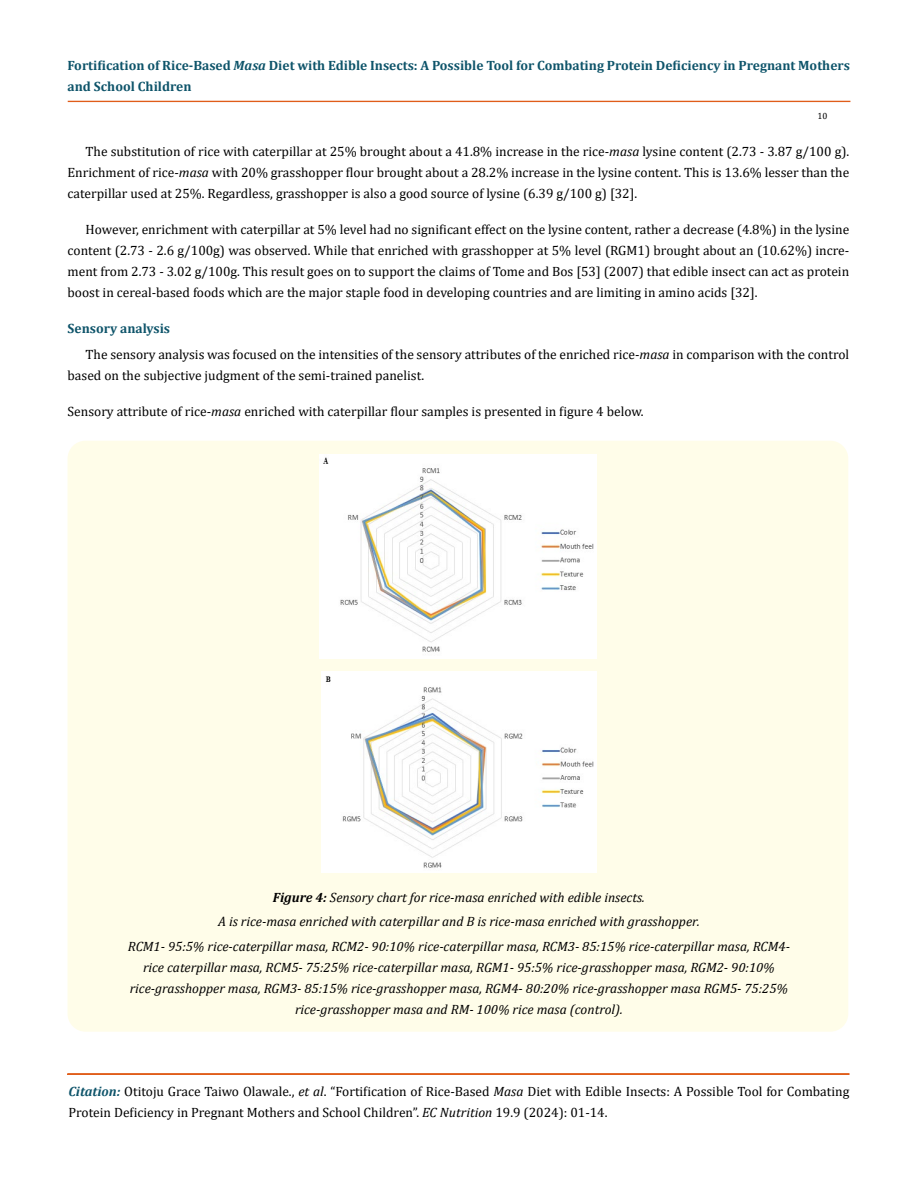
<style>
.page{position:relative;width:917px;height:1188px;background:#fff}
.page>*{position:absolute;margin:0;border:0;box-sizing:border-box;transform-origin:0 0}
.t1{font:13.5px/21px "Cambria";color:#000}
.t2{font:italic 13.5px/21px "Cambria";color:#000;text-align:center}
.t3{font:700 13.5px/21px "Cambria";color:#0e546a}
.t4{font:9px "Cambria";color:#000}
.s1{font-style:italic}
.s2{font-weight:700;color:#0e546a}
.s3{font-weight:700}
.s4{font-weight:700;font-style:italic;color:#0e546a}
</style>
<div class="page">
<div style="left:68px;top:101px;width:782px;height:1px;border:1px solid #e05d1a"></div>
<div style="left:67px;top:1074px;width:782px;height:1px;border:1px solid #e05d1a"></div>
<div style="left:68px;top:441px;width:780px;height:591px;background:#fffde9;border-radius:18px"></div>
<img style="left:319px;top:454px;width:277px;height:204px">
<img style="left:321px;top:672px;width:275px;height:201px">
<p class="t3" style="left:68px;top:54px;width:783px">Fortification of Rice-Based <span class="s1">Masa</span> Diet with Edible Insects: A Possible Tool for Combating Protein Deficiency in Pregnant Mothers and School Children</p>
<p class="t4" style="left:817px;top:110px;width:11px">10</p>
<p class="t1" style="left:68px;top:141px;width:783px;text-align:justify;text-indent:18px">The substitution of rice with caterpillar at 25% brought about a 41.8% increase in the rice-<span class="s1">masa</span> lysine content (2.73 - 3.87 g/100 g).<br>Enrichment of rice-<span class="s1">masa</span> with 20% grasshopper flour brought about a 28.2% increase in the lysine content. This is 13.6% lesser than the caterpillar used at 25%. Regardless, grasshopper is also a good source of lysine (6.39 g/100 g) [32].</p>
<p class="t1" style="left:68px;top:219px;width:783px;text-align:justify;text-indent:18px">However, enrichment with caterpillar at 5% level had no significant effect on the lysine content, rather a decrease (4.8%) in the lysine content (2.73 - 2.6 g/100g) was observed. While that enriched with grasshopper at 5% level (RGM1) brought about an (10.62%) incre&shy;ment from 2.73 - 3.02 g/100g. This result goes on to support the claims of Tome and Bos [53] (2007) that edible insect can act as protein boost in cereal-based foods which are the major staple food in developing countries and are limiting in amino acids [32].</p>
<p class="t1" style="left:86px;top:316px;width:765px;line-height:25.5px;text-indent:-18px"><span class="s2">Sensory analysis<br></span>The sensory analysis was focused on the intensities of the sensory attributes of the enriched rice-<span class="s1">masa</span> in comparison with the control</p>
<p class="t1" style="left:68px;top:365px;width:358px">based on the subjective judgment of the semi-trained panelist.</p>
<p class="t1" style="left:68px;top:401px;width:577px">Sensory attribute of rice-<span class="s1">masa</span> enriched with caterpillar flour samples is presented in figure 4 below.</p>
<p class="t2" style="left:218px;top:884px;width:483px;line-height:24px"><span class="s3">Figure 4:</span> Sensory chart for rice-masa enriched with edible insects.<br>A is rice-masa enriched with caterpillar and B is rice-masa enriched with grasshopper.</p>
<p class="t2" style="left:128px;top:935px;width:663px">RCM1- 95:5% rice-caterpillar masa, RCM2- 90:10% rice-caterpillar masa, RCM3- 85:15% rice-caterpillar masa, RCM4- rice caterpillar masa, RCM5- 75:25% rice-caterpillar masa, RGM1- 95:5% rice-grasshopper masa, RGM2- 90:10% rice-grasshopper masa, RGM3- 85:15% rice-grasshopper masa, RGM4- 80:20% rice-grasshopper masa RGM5- 75:25% rice-grasshopper masa and RM- 100% rice masa (control).</p>
<p class="t1" style="left:68px;top:1081px;width:782px"><span class="s4">Citation:</span> Otitoju Grace Taiwo Olawale., <span class="s1">et al</span>. “Fortification of Rice-Based <span class="s1">Masa</span> Diet with Edible Insects: A Possible Tool for Combating<br>Protein Deficiency in Pregnant Mothers and School Children”. <span class="s1">EC Nutrition</span> 19.9 (2024): 01-14.</p>
</div>
